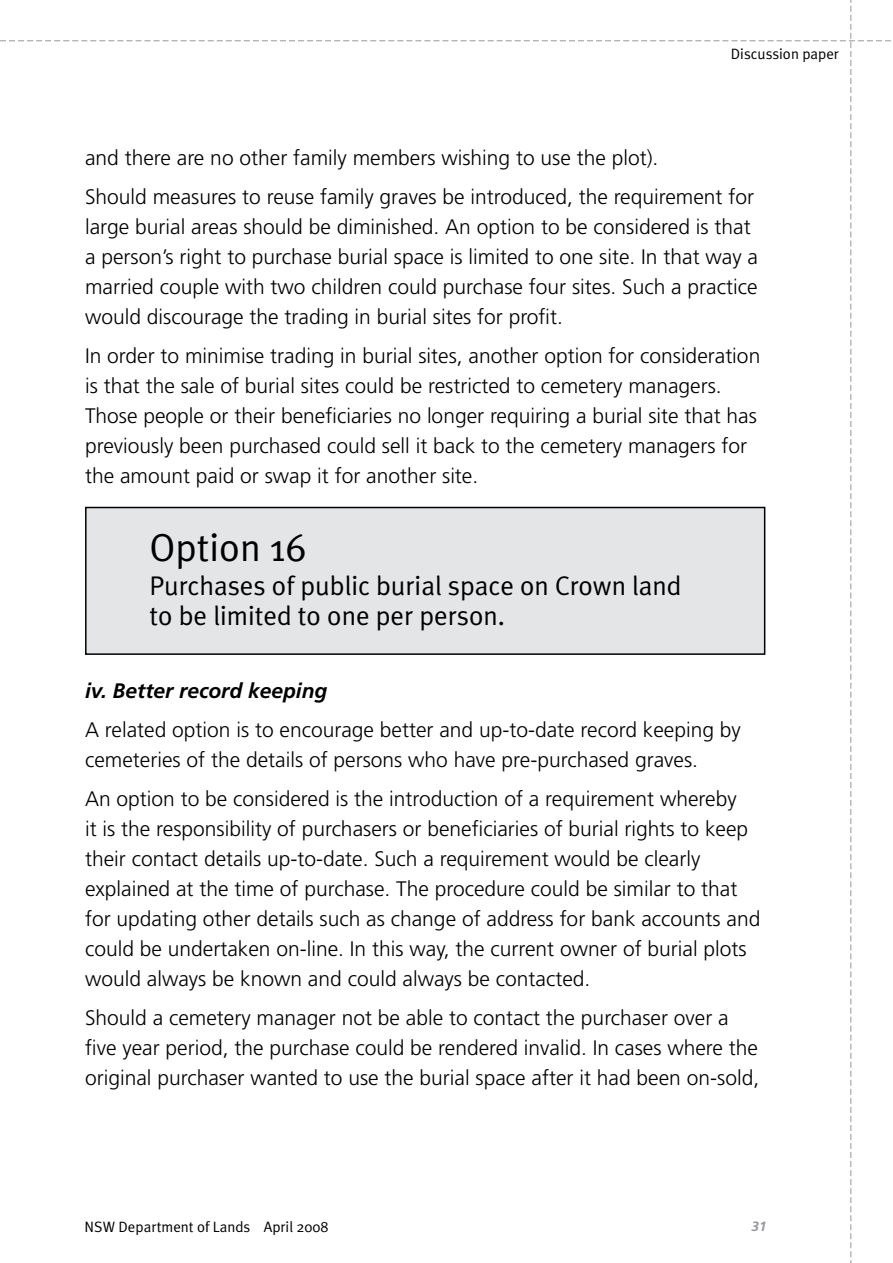
<style>
.page{position:relative;width:893px;height:1263px;background:#fff}
.page>*{position:absolute;margin:0;border:0;box-sizing:border-box;transform-origin:0 0}
.t1{font:39px "Meta Plus Normal";color:#000}
.t2{font:27px/30px "Meta Plus Normal";color:#000}
.t3{font:300 21px/30px "Frutiger LT";color:#000}
.t4{font:italic 700 21px "Frutiger LT";color:#000}
.t5{font:15px "Meta Plus Normal";color:#000}
.t6{font:italic 700 13.5px "Frutiger LT";color:#97979b}
</style>
<div class="page">
<div style="left:86px;top:507px;width:679px;height:147px;background:#e3e5e6"></div>
<div style="left:85px;top:507px;width:680px;height:148px;border:2px solid #000"></div>
<p class="t5" style="left:731px;top:45px;width:110px">Discussion paper</p>
<p class="t3" style="left:85px;top:138px;width:671px;line-height:39px">and there are no other family members wishing to use the plot).<br>Should measures to reuse family graves be introduced, the requirement for</p>
<p class="t3" style="left:85px;top:212px;width:674px">large burial areas should be diminished. An option to be considered is that a person’s right to purchase burial space is limited to one site. In that way a married couple with two children could purchase four sites. Such a practice would discourage the trading in burial sites for profit.</p>
<p class="t3" style="left:85px;top:341px;width:677px">In order to minimise trading in burial sites, another option for consideration is that the sale of burial sites could be restricted to cemetery managers.<br>Those people or their beneficiaries no longer requiring a burial site that has previously been purchased could sell it back to the cemetery managers for the amount paid or swap it for another site.</p>
<h1 class="t1" style="left:150px;top:524px;width:158px">Option 16</h1>
<p class="t2" style="left:150px;top:570px;width:533px">Purchases of public burial space on Crown land to be limited to one per person.</p>
<p class="t4" style="left:85px;top:678px;width:244px">iv. Better record keeping</p>
<p class="t3" style="left:85px;top:715px;width:657px">A related option is to encourage better and up-to-date record keeping by cemeteries of the details of persons who have pre-purchased graves.</p>
<p class="t3" style="left:85px;top:784px;width:677px">An option to be considered is the introduction of a requirement whereby<br>it is the responsibility of purchasers or beneficiaries of burial rights to keep their contact details up-to-date. Such a requirement would be clearly explained at the time of purchase. The procedure could be similar to that for updating other details such as change of address for bank accounts and could be undertaken on-line. In this way, the current owner of burial plots would always be known and could always be contacted.</p>
<p class="t3" style="left:85px;top:1003px;width:676px">Should a cemetery manager not be able to contact the purchaser over a five year period, the purchase could be rendered invalid. In cases where the original purchaser wanted to use the burial space after it had been on-sold,</p>
<p class="t5" style="left:85px;top:1218px;width:246px">NSW Department of Lands April 2008</p>
<p class="t6" style="left:752px;top:1218px;width:17px">31</p>
</div>
